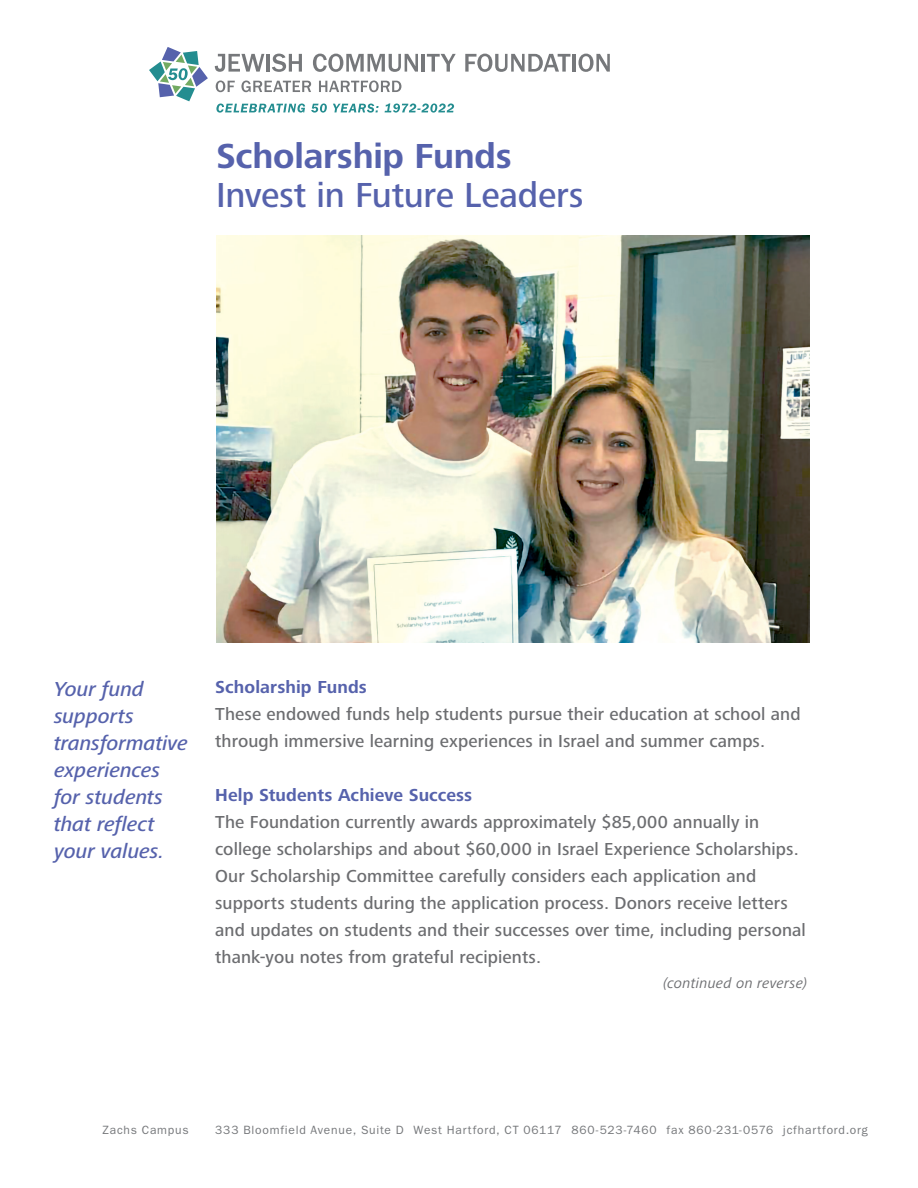
<style>
.page{position:relative;width:918px;height:1188px;background:#fff}
.page>*{position:absolute;margin:0;border:0;box-sizing:border-box;transform-origin:0 0}
.t1{font:500 36px "Frutiger Next Pro";letter-spacing:-.01em;color:#5662ac}
.t2{font:700 36px "Frutiger Next Pro";letter-spacing:-.01em;color:#5662ac}
.t3{font:italic 500 21px/27px "Frutiger Next Pro";letter-spacing:-.005em;color:#5662ac}
.t4{font:500 18px/27px "Frutiger Next Pro";letter-spacing:.005em;color:#6c6d70}
.t5{font:700 18px "Frutiger Next Pro";letter-spacing:.005em;color:#5662ac}
.t6{font:italic 15px "Frutiger Next Pro";letter-spacing:.015em;color:#6c6d70}
.t7{font:12px "ITC Franklin Gothic Std";letter-spacing:.065em;color:#76787b}
</style>
<div class="page">
<hr style="left:266px;top:54px;width:4px;height:18px;background:#76787b">
<svg style="left:272px;top:54px;width:30px;height:18px"></svg>
<svg style="left:313px;top:54px;width:105px;height:18px"></svg>
<hr style="left:422px;top:54px;width:3px;height:18px;background:#76787b">
<svg style="left:427px;top:54px;width:29px;height:18px"></svg>
<svg style="left:465px;top:54px;width:105px;height:18px"></svg>
<hr style="left:572px;top:54px;width:4px;height:18px;background:#76787b">
<svg style="left:578px;top:54px;width:32px;height:18px"></svg>
<svg style="left:216px;top:81px;width:19px;height:11px"></svg>
<svg style="left:241px;top:81px;width:70px;height:11px"></svg>
<svg style="left:319px;top:81px;width:82px;height:11px"></svg>
<svg style="left:215px;top:54px;width:49px;height:18px"></svg>
<svg style="left:216px;top:104px;width:89px;height:9px"></svg>
<svg style="left:311px;top:103px;width:16px;height:10px"></svg>
<svg style="left:333px;top:104px;width:46px;height:9px"></svg>
<svg style="left:385px;top:103px;width:69px;height:10px"></svg>
<svg style="left:149px;top:47px;width:59px;height:54px"></svg>
<img style="left:216px;top:236px;width:594px;height:406px">
<h1 class="t2" style="left:216px;top:136px;width:297px">Scholarship Funds</h1>
<h1 class="t1" style="left:216px;top:175px;width:369px">Invest in Future Leaders</h1>
<p class="t3" style="left:54px;top:675px;width:135px">Your fund supports transformative experiences for students that reflect your values.</p>
<p class="t5" style="left:215px;top:677px;width:153px">Scholarship Funds</p>
<p class="t4" style="left:215px;top:701px;width:587px">These endowed funds help students pursue their education at school and through immersive learning experiences in Israel and summer camps.</p>
<p class="t5" style="left:215px;top:785px;width:258px">Help Students Achieve Success</p>
<p class="t4" style="left:215px;top:809px;width:592px">The Foundation currently awards approximately $85,000 annually in college scholarships and about $60,000 in Israel Experience Scholarships.<br>Our Scholarship Committee carefully considers each application and supports students during the application process. Donors receive letters and updates on students and their successes over time, including personal thank-you notes from grateful recipients.</p>
<p class="t6" style="left:663px;top:975px;width:145px">(continued on reverse)</p>
<p class="t7" style="left:102px;top:1123px;width:88px">Zachs Campus</p>
<p class="t7" style="left:215px;top:1123px;width:654px">333 Bloomfield Avenue, Suite D West Hartford, CT 06117 860-523-7460 fax 860-231-0576 jcfhartford.org</p>
</div>
